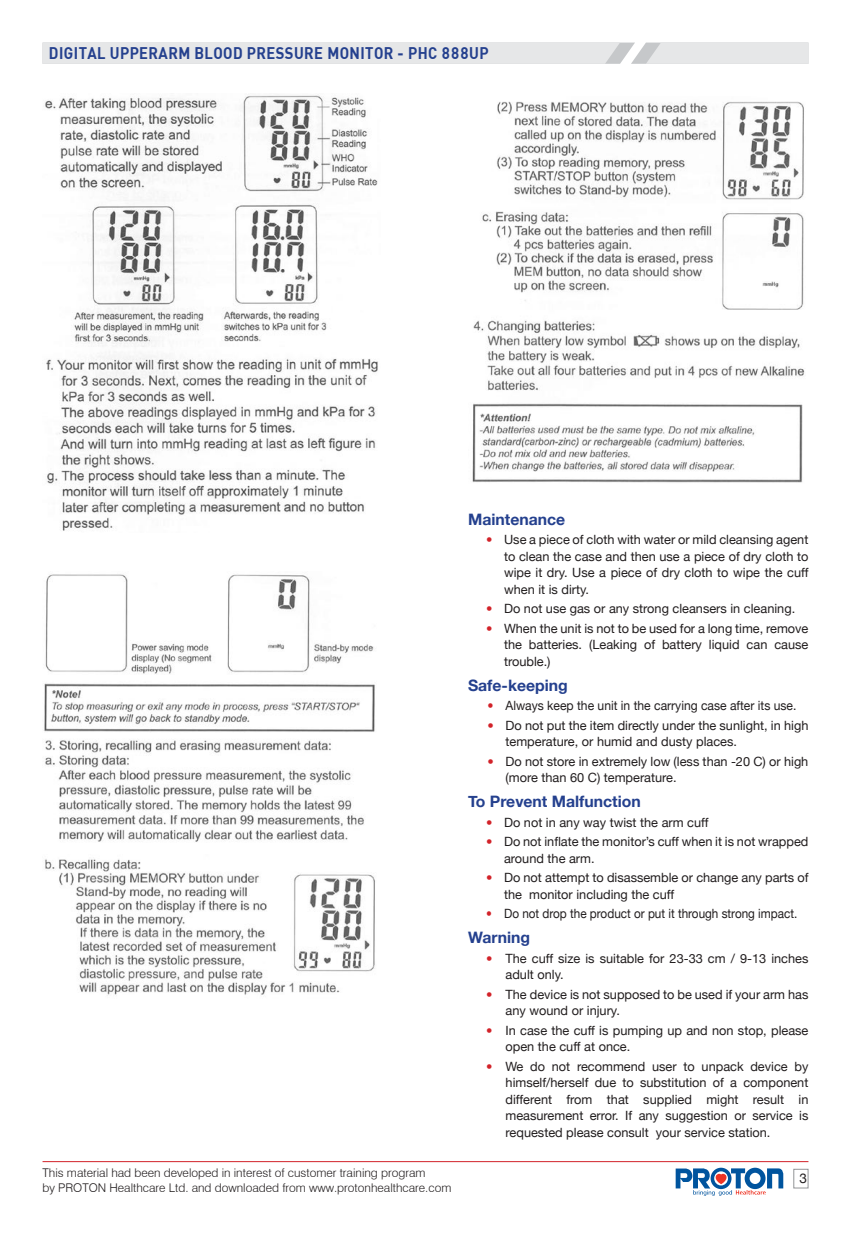
<style>
.page{position:relative;width:851px;height:1234px;background:#fff}
.page>*{position:absolute;margin:0;border:0;box-sizing:border-box;transform-origin:0 0}
.t1{font:700 16.5px "Sapient Sans";letter-spacing:.03em;color:#24408e;scale:.9 1}
.t2{font:700 15.75px "Helvetica Neue";color:#24408e}
.t3{font:13.5px "Helvetica Neue";color:#221e1f}
.t4{font:12.75px/16.5px "Helvetica Neue";color:#221e1f}
.t5{font:12.75px "Helvetica Neue";color:#221e1f;scale:.95 1}
.t6{font:12.75px "Helvetica Neue";color:#221e1f;scale:.92 1}
.t7{font:300 12px/14.4px "Swiss 721 BT";color:#221e1f}
.s1{color:#d22229}
</style>
<div class="page">
<div style="left:43px;top:43px;width:765px;height:21px;background:#e6e7e8"></div>
<svg style="left:675px;top:1167px;width:108px;height:28px"></svg>
<div style="left:793px;top:1168px;width:15px;height:19px;border:1px solid #939597"></div>
<hr style="left:43px;top:1160px;width:765px;height:1px;background:#d22229">
<img style="left:44px;top:574px;width:331px;height:422px">
<img style="left:472px;top:101px;width:333px;height:382px">
<img style="left:45px;top:95px;width:333px;height:436px">
<p class="t1" style="left:49px;top:43px;width:490px">DIGITAL UPPERARM BLOOD PRESSURE MONITOR - PHC 888UP</p>
<p class="t7" style="left:43px;top:1165px;width:410px">This material had been developed in interest of customer training program<br>by PROTON Healthcare Ltd. and downloaded from www.protonhealthcare.com</p>
<p class="t2" style="left:468px;top:509px;width:99px">Maintenance</p>
<p class="t4" style="left:504px;top:531px;width:306px;text-align:justify;text-indent:-18px"><span class="s1">•</span> Use a piece of cloth with water or mild cleansing agent to clean the case and then use a piece of dry cloth to wipe it dry. Use a piece of dry cloth to wipe the cuff when it is dirty.</p>
<p class="t4" style="left:486px;top:600px;width:310px"><span class="s1">•</span> Do not use gas or any strong cleansers in cleaning.</p>
<p class="t4" style="left:504px;top:619px;width:306px;text-align:justify;text-indent:-18px"><span class="s1">•</span> When the unit is not to be used for a long time, remove the batteries. (Leaking of battery liquid can cause trouble.)</p>
<p class="t2" style="left:468px;top:675px;width:101px">Safe-keeping</p>
<p class="t5" style="left:487px;top:697px;width:326px"><span class="s1">•</span> Always keep the unit in the carrying case after its use.</p>
<p class="t4" style="left:505px;top:716px;width:304px;text-indent:-18px"><span class="s1">•</span> Do not put the item directly under the sunlight, in high temperature, or humid and dusty places.</p>
<p class="t4" style="left:505px;top:752px;width:304px;text-indent:-18px"><span class="s1">•</span> Do not store in extremely low (less than -20 C) or high (more than 60 C) temperature.</p>
<p class="t2" style="left:468px;top:791px;width:174px">To Prevent Malfunction</p>
<p class="t4" style="left:486px;top:813px;width:224px"><span class="s1">•</span> Do not in any way twist the arm cuff</p>
<p class="t4" style="left:504px;top:833px;width:306px;text-indent:-18px"><span class="s1">•</span> Do not inflate the monitor’s cuff when it is not wrapped around the arm.</p>
<p class="t4" style="left:504px;top:869px;width:306px;text-indent:-18px"><span class="s1">•</span> Do not attempt to disassemble or change any parts of the monitor including the cuff</p>
<p class="t6" style="left:486px;top:905px;width:340px"><span class="s1">•</span> Do not drop the product or put it through strong impact.</p>
<p class="t2" style="left:468px;top:927px;width:64px">Warning</p>
<p class="t4" style="left:505px;top:949px;width:304px;text-indent:-20px"><span class="s1">•</span> The cuff size is suitable for 23-33 cm / 9-13 inches adult only.</p>
<p class="t4" style="left:505px;top:985px;width:304px;text-indent:-20px"><span class="s1">•</span> The device is not supposed to be used if your arm has any wound or injury.</p>
<p class="t4" style="left:505px;top:1021px;width:304px;text-indent:-20px"><span class="s1">•</span> In case the cuff is pumping up and non stop, please open the cuff at once.</p>
<p class="t4" style="left:505px;top:1057px;width:304px;text-align:justify;text-indent:-20px"><span class="s1">•</span> We do not recommend user to unpack device by himself/herself due to substitution of a component different from that supplied might result in measurement error. If any suggestion or service is requested please consult your service station.</p>
<p class="t3" style="left:799px;top:1169px;width:9px">3</p>
</div>
